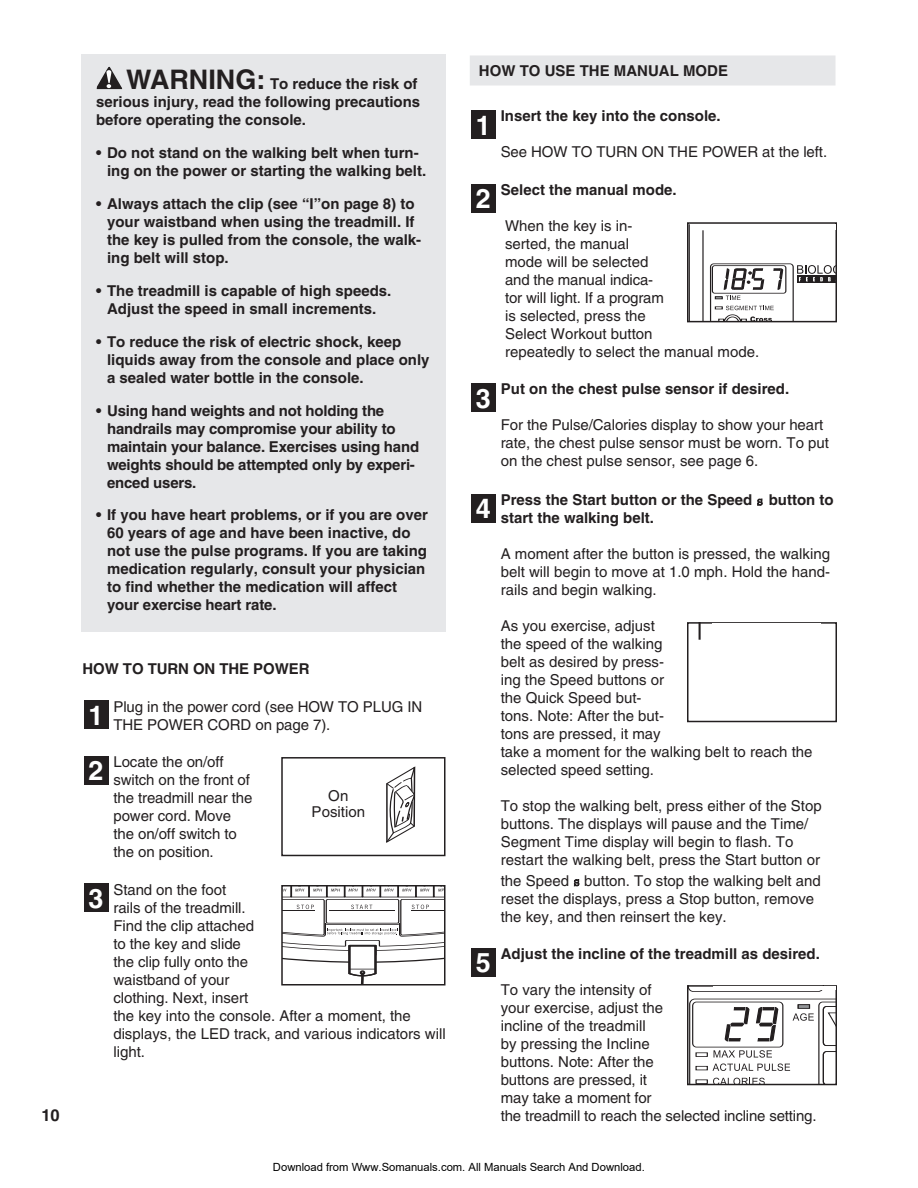
<style>
.page{position:relative;width:918px;height:1188px;background:#fff}
.page>*{position:absolute;margin:0;border:0;box-sizing:border-box;transform-origin:0 0}
.t1{font:700 27px "Helvetica";color:#fff}
.t2{font:700 16.5px "Helvetica";color:#231f20}
.t3{font:15px/18px "Helvetica";color:#231f20}
.t4{font:700 15px/18px "Helvetica";color:#231f20}
.t5{font:11.25px "Arial";color:#000}
.s1{font-size:27px}
.s2{font-family:"Courier";font-weight:400;font-size:13.5px;color:#fff}
.s3{font-family:"Courier";font-size:13.5px;color:#fff}
</style>
<div class="page">
<div style="left:470px;top:56px;width:366px;height:30px;background:#e6e7e9"></div>
<div style="left:471px;top:948px;width:24px;height:28px;background:#231f20"></div>
<div style="left:471px;top:494px;width:24px;height:28px;background:#231f20"></div>
<div style="left:471px;top:384px;width:24px;height:28px;background:#231f20"></div>
<div style="left:471px;top:184px;width:24px;height:28px;background:#231f20"></div>
<div style="left:471px;top:111px;width:24px;height:28px;background:#231f20"></div>
<div style="left:84px;top:884px;width:24px;height:28px;background:#231f20"></div>
<div style="left:84px;top:756px;width:24px;height:28px;background:#231f20"></div>
<div style="left:84px;top:701px;width:24px;height:28px;background:#231f20"></div>
<div style="left:81px;top:54px;width:365px;height:578px;background:#e6e7e9"></div>
<svg style="left:97px;top:67px;width:25px;height:22px"></svg>
<svg style="left:386px;top:766px;width:30px;height:77px"></svg>
<div style="left:281px;top:757px;width:165px;height:99px;border:2px solid #231f20"></div>
<svg style="left:284px;top:888px;width:159px;height:95px"></svg>
<div style="left:281px;top:885px;width:165px;height:101px;border:2px solid #231f20"></div>
<svg style="left:690px;top:989px;width:133px;height:3px"></svg>
<svg style="left:690px;top:999px;width:144px;height:83px"></svg>
<div style="left:687px;top:985px;width:150px;height:100px;border:2px solid #231f20"></div>
<svg style="left:698px;top:625px;width:3px;height:15px"></svg>
<div style="left:687px;top:622px;width:150px;height:100px;border:2px solid #231f20"></div>
<svg style="left:702px;top:230px;width:2px;height:89px"></svg>
<svg style="left:710px;top:264px;width:124px;height:55px"></svg>
<div style="left:687px;top:222px;width:150px;height:100px;border:2px solid #231f20"></div>
<hr style="left:713px;top:987px;width:123px;height:3px;background:#fff">
<hr style="left:712px;top:624px;width:109px;height:3px;background:#fff">
<div style="left:789px;top:224px;width:46px;height:6px;background:#fff"></div>
<p class="t2" style="left:41px;top:1108px;width:20px">10</p>
<p class="t4" style="left:96px;top:75px;width:326px;text-indent:30px"><span class="s1">WARNING:</span> To reduce the risk of serious injury, read the following precautions before operating the console.</p>
<p class="t4" style="left:107px;top:145px;width:321px;text-indent:-11px">• Do not stand on the walking belt when turn&shy;ing on the power or starting the walking belt.</p>
<p class="t4" style="left:107px;top:196px;width:316px;text-indent:-11px">• Always attach the clip (see “I”on page 8) to your waistband when using the treadmill. If the key is pulled from the console, the walk&shy;ing belt will stop.</p>
<p class="t4" style="left:96px;top:282px;width:297px;text-align:center">• The treadmill is capable of high speeds.<br>Adjust the speed in small increments.</p>
<p class="t4" style="left:107px;top:333px;width:324px;text-indent:-11px">• To reduce the risk of electric shock, keep liquids away from the console and place only a sealed water bottle in the console.</p>
<p class="t4" style="left:107px;top:402px;width:314px;text-indent:-11px">• Using hand weights and not holding the handrails may compromise your ability to maintain your balance. Exercises using hand weights should be attempted only by experi&shy;enced users.</p>
<p class="t4" style="left:107px;top:507px;width:322px;text-indent:-11px">• If you have heart problems, or if you are over 60 years of age and have been inactive, do not use the pulse programs. If you are taking medication regularly, consult your physician to find whether the medication will affect your exercise heart rate.</p>
<p class="t4" style="left:82px;top:661px;width:229px">HOW TO TURN ON THE POWER</p>
<p class="t3" style="left:113px;top:699px;width:310px">Plug in the power cord (see HOW TO PLUG IN<br>THE POWER CORD on page 7).</p>
<p class="t3" style="left:113px;top:754px;width:141px">Locate the on/off switch on the front of the treadmill near the power cord. Move the on/off switch to the on position.</p>
<p class="t3" style="left:113px;top:882px;width:334px">Stand on the foot<br>rails of the treadmill.<br>Find the clip attached<br>to the key and slide<br>the clip fully onto the<br>waistband of your<br>clothing. Next, insert<br>the key into the console. After a moment, the displays, the LED track, and various indicators will light.</p>
<h1 class="t1" style="left:88px;top:705px;width:17px">1</h1>
<h1 class="t1" style="left:88px;top:760px;width:17px">2</h1>
<p class="t3" style="left:312px;top:788px;width:55px;line-height:16.5px;text-align:center">On<br>Position</p>
<h1 class="t1" style="left:88px;top:888px;width:17px">3</h1>
<p class="t4" style="left:479px;top:63px;width:251px">HOW TO USE THE MANUAL MODE</p>
<p class="t4" style="left:501px;top:108px;width:222px">Insert the key into the console.</p>
<p class="t3" style="left:501px;top:145px;width:328px">See HOW TO TURN ON THE POWER at the left.</p>
<p class="t4" style="left:501px;top:182px;width:177px">Select the manual mode.</p>
<p class="t3" style="left:505px;top:218px;width:256px">When the key is in-<br>serted, the manual<br>mode will be selected<br>and the manual indica-<br>tor will light. If a program<br>is selected, press the<br>Select Workout button<br>repeatedly to select the manual mode.</p>
<p class="t4" style="left:501px;top:381px;width:290px">Put on the chest pulse sensor if desired.</p>
<p class="t3" style="left:501px;top:418px;width:330px">For the Pulse/Calories display to show your heart rate, the chest pulse sensor must be worn. To put on the chest pulse sensor, see page 6.</p>
<p class="t4" style="left:501px;top:492px;width:334px">Press the Start button or the Speed <span class="s2">s</span> button to start the walking belt.</p>
<p class="t3" style="left:501px;top:546px;width:331px;text-align:justify">A moment after the button is pressed, the walking belt will begin to move at 1.0 mph. Hold the hand&shy;rails and begin walking.</p>
<p class="t3" style="left:501px;top:618px;width:313px">As you exercise, adjust<br>the speed of the walking<br>belt as desired by press-<br>ing the Speed buttons or<br>the Quick Speed but-<br>tons. Note: After the but-<br>tons are pressed, it may<br>take a moment for the walking belt to reach the selected speed setting.</p>
<p class="t3" style="left:501px;top:798px;width:322px">To stop the walking belt, press either of the Stop buttons. The displays will pause and the Time/ Segment Time display will begin to flash. To restart the walking belt, press the Start button or</p>
<p class="t3" style="left:501px;top:873px;width:322px">the Speed <span class="s3">s</span> button. To stop the walking belt and reset the displays, press a Stop button, remove the key, and then reinsert the key.</p>
<p class="t4" style="left:501px;top:946px;width:321px">Adjust the incline of the treadmill as desired.</p>
<p class="t3" style="left:501px;top:982px;width:317px">To vary the intensity of<br>your exercise, adjust the<br>incline of the treadmill<br>by pressing the Incline<br>buttons. Note: After the<br>buttons are pressed, it<br>may take a moment for<br>the treadmill to reach the selected incline setting.</p>
<h1 class="t1" style="left:476px;top:114px;width:17px">1</h1>
<h1 class="t1" style="left:476px;top:188px;width:17px">2</h1>
<h1 class="t1" style="left:476px;top:387px;width:17px">3</h1>
<h1 class="t1" style="left:476px;top:498px;width:17px">4</h1>
<h1 class="t1" style="left:476px;top:952px;width:17px">5</h1>
<p class="t5" style="left:273px;top:1160px;width:373px">Download from Www.Somanuals.com. All Manuals Search And Download.</p>
</div>
